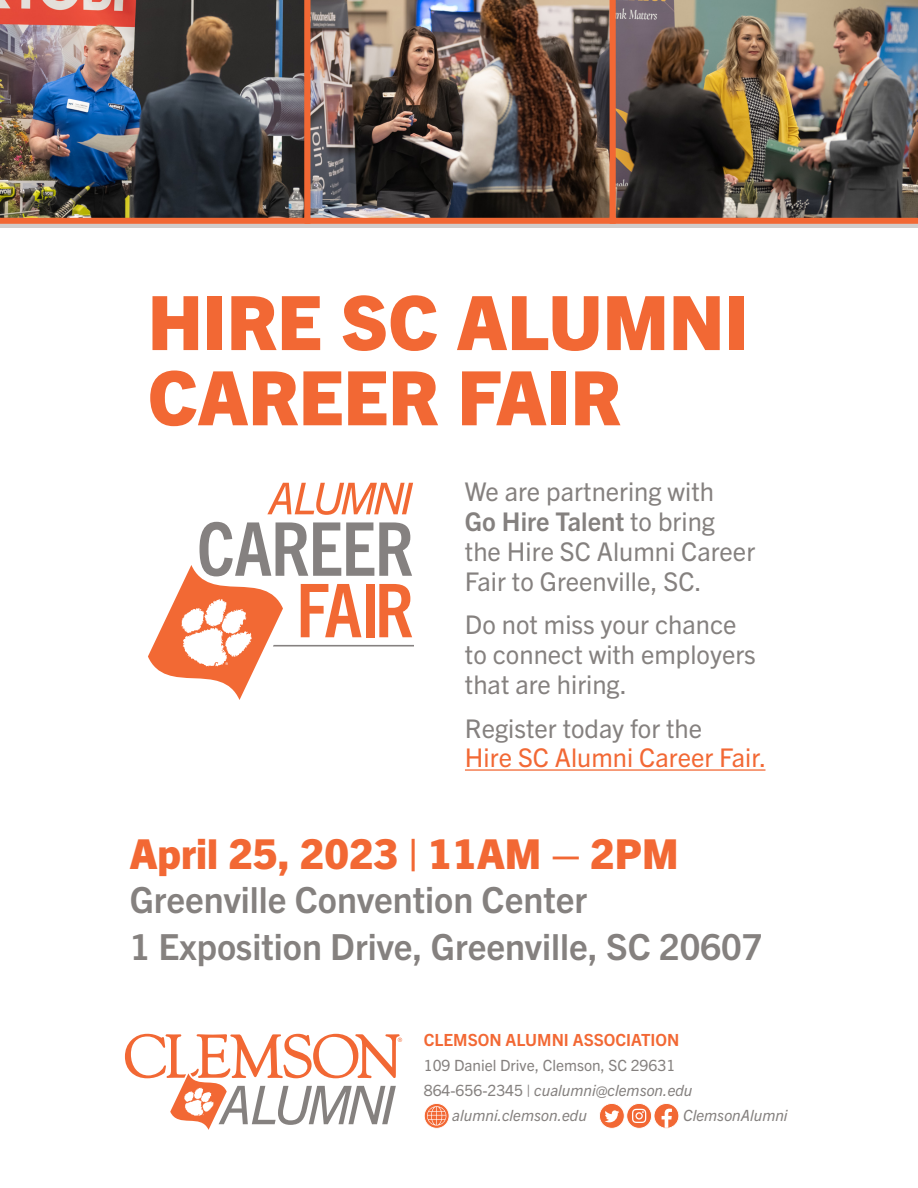
<style>
.page{position:relative;width:918px;height:1188px;background:#fff}
.page>*{position:absolute;margin:0;border:0;box-sizing:border-box;transform-origin:0 0}
.t1{font:800 75px/75.2px "Trade Gothic Next LT Pro";color:#f26834}
.t2{font:800 41.25px "Trade Gothic Next LT Pro";color:#f26834}
.t3{font:700 36px/47.1px "Trade Gothic Next LT Pro";color:#85817f}
.t4{font:25.8px/30px "Trade Gothic Next LT Pro";color:#85817f}
.t5{font:25.8px "Trade Gothic Next LT Pro";color:#f26834}
.t6{font:700 16.8px "Trade Gothic Next LT Pro";color:#f26834}
.t7{font:italic 15.45px "Trade Gothic Next LT Pro";color:#85817f}
.t8{font:15.45px "Trade Gothic Next LT Pro";color:#85817f}
.s1{font-weight:700}
.s2{font-style:normal}
</style>
<div class="page">
<div style="left:0;top:107px;width:918px;height:121px;background:#d0cdcc"></div>
<svg style="left:283px;top:645px;width:131px;height:2px"></svg>
<svg style="left:267px;top:483px;width:146px;height:32px"></svg>
<svg style="left:148px;top:565px;width:135px;height:135px"></svg>
<svg style="left:182px;top:599px;width:70px;height:68px"></svg>
<svg style="left:200px;top:522px;width:212px;height:54px"></svg>
<svg style="left:301px;top:584px;width:60px;height:53px"></svg>
<div style="left:366px;top:584px;width:8px;height:53px;background:#f26934"></div>
<svg style="left:379px;top:584px;width:33px;height:53px"></svg>
<svg style="left:424px;top:1103px;width:25px;height:26px"></svg>
<svg style="left:599px;top:1103px;width:80px;height:26px"></svg>
<svg style="left:170px;top:1073px;width:57px;height:57px"></svg>
<svg style="left:125px;top:1034px;width:277px;height:44px"></svg>
<svg style="left:184px;top:1086px;width:212px;height:39px"></svg>
<hr style="left:465px;top:769px;width:300px;height:2px;background:#f26834">
<img style="left:0;top:0;width:304px;height:224px">
<img style="left:304px;top:0;width:306px;height:224px">
<img style="left:610px;top:0;width:308px;height:224px">
<h1 class="t1" style="left:148px;top:280px;width:602px">HIRE SC ALUMNI<br>CAREER FAIR</h1>
<p class="t4" style="left:465px;top:475px;width:292px">We are partnering with<br><span class="s1">Go Hire Talent</span> to bring the Hire SC Alumni Career<br>Fair to Greenville, SC.</p>
<p class="t4" style="left:465px;top:608px;width:292px">Do not miss your chance to connect with employers that are hiring.</p>
<p class="t4" style="left:465px;top:711px;width:239px">Register today for the</p>
<p class="t5" style="left:465px;top:740px;width:303px">Hire SC Alumni Career Fair.</p>
<h2 class="t2" style="left:130px;top:825px;width:550px">April 25, 2023 | 11AM – 2PM</h2>
<h3 class="t3" style="left:130px;top:874px;width:634px">Greenville Convention Center<br>1 Exposition Drive, Greenville, SC 20607</h3>
<p class="t6" style="left:424px;top:1028px;width:257px">CLEMSON ALUMNI ASSOCIATION</p>
<p class="t8" style="left:424px;top:1054px;width:253px">109 Daniel Drive, Clemson, SC 29631</p>
<p class="t7" style="left:424px;top:1079px;width:270px"><span class="s2">864-656-2345 |</span> cualumni@clemson.edu</p>
<p class="t7" style="left:452px;top:1104px;width:136px">alumni.clemson.edu</p>
<p class="t7" style="left:683px;top:1104px;width:106px">ClemsonAlumni</p>
</div>
